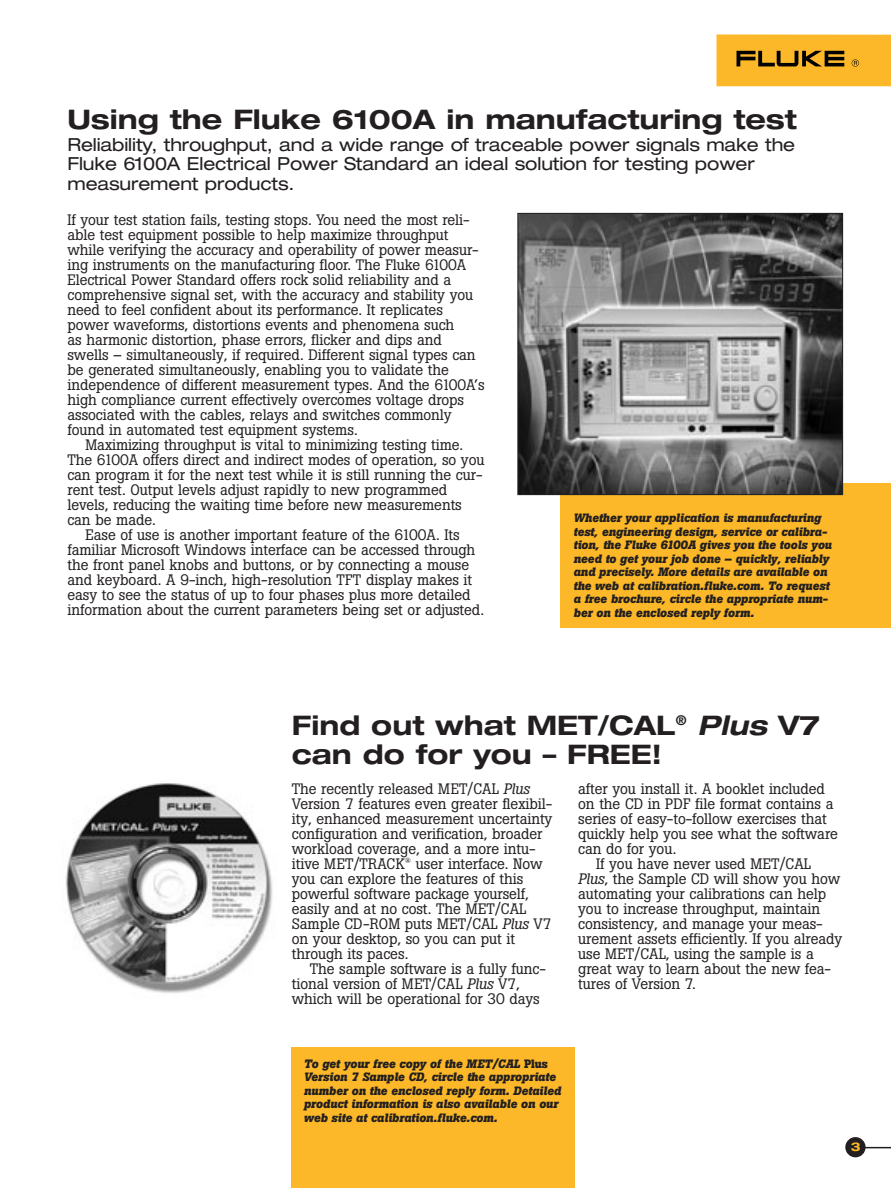
<style>
.page{position:relative;width:891px;height:1188px;background:#fff}
.page>*{position:absolute;margin:0;border:0;box-sizing:border-box;transform-origin:0 0}
.t1{font:700 expanded 27px/28.5px "Helvetica Neue";color:#231f20}
.t2{font:expanded 18px/19.5px "Helvetica Neue";letter-spacing:-.005em;color:#231f20}
.t3{font:15px/15px "Boton";letter-spacing:-.005em;color:#231f20}
.t4{font:italic 700 12px/13.5px "Boton";letter-spacing:-.005em;color:#231f20}
.t5{font:700 expanded 12px "Helvetica Neue";color:#fcb828}
.s1{font-style:italic}
.s2{font-style:normal}
</style>
<div class="page">
<div style="left:560px;top:484px;width:331px;height:144px;background:#fcb828"></div>
<hr style="left:848px;top:1147px;width:43px;height:1px;background:#231f20">
<div style="left:717px;top:34px;width:174px;height:52px;background:#fcb828"></div>
<svg style="left:737px;top:51px;width:107px;height:15px"></svg>
<svg style="left:852px;top:59px;width:7px;height:8px"></svg>
<div style="left:845px;top:1137px;width:21px;height:20px;background:#231f20;border-radius:50%"></div>
<img style="left:519px;top:215px;width:322px;height:278px">
<div style="left:517px;top:213px;width:326px;height:282px;border:1px solid #231f20"></div>
<img style="left:65px;top:783px;width:208px;height:210px">
<div style="left:292px;top:1047px;width:283px;height:141px;background:#fcb828"></div>
<h1 class="t1" style="left:67px;top:108px;width:731px">Using the Fluke 6100A in manufacturing test</h1>
<p class="t2" style="left:67px;top:136px;width:729px">Reliability, throughput, and a wide range of traceable power signals make the<br>Fluke 6100A Electrical Power Standard an ideal solution for testing power measurement products.</p>
<p class="t3" style="left:67px;top:214px;width:419px">If your test station fails, testing stops. You need the most reli&shy;able test equipment possible to help maximize throughput while verifying the accuracy and operability of power measur&shy;ing instruments on the manufacturing floor. The Fluke 6100A Electrical Power Standard offers rock solid reliability and a comprehensive signal set, with the accuracy and stability you need to feel confident about its performance. It replicates power waveforms, distortions events and phenomena such<br>as harmonic distortion, phase errors, flicker and dips and swells – simultaneously, if required. Different signal types can be generated simultaneously, enabling you to validate the independence of different measurement types. And the 6100A’s high compliance current effectively overcomes voltage drops associated with the cables, relays and switches commonly found in automated test equipment systems.</p>
<p class="t3" style="left:85px;top:439px;width:379px">Maximizing throughput is vital to minimizing testing time.</p>
<p class="t3" style="left:67px;top:454px;width:419px">The 6100A offers direct and indirect modes of operation, so you</p>
<p class="t3" style="left:67px;top:469px;width:417px">can program it for the next test while it is still running the cur-</p>
<p class="t3" style="left:67px;top:484px;width:381px">rent test. Output levels adjust rapidly to new programmed</p>
<p class="t3" style="left:67px;top:499px;width:396px">levels, reducing the waiting time before new measurements</p>
<p class="t3" style="left:67px;top:514px;width:90px">can be made.</p>
<p class="t3" style="left:85px;top:529px;width:376px">Ease of use is another important feature of the 6100A. Its</p>
<p class="t3" style="left:67px;top:544px;width:409px">familiar Microsoft Windows interface can be accessed through</p>
<p class="t3" style="left:67px;top:559px;width:403px">the front panel knobs and buttons, or by connecting a mouse</p>
<p class="t3" style="left:67px;top:574px;width:406px">and keyboard. A 9-inch, high-resolution TFT display makes it</p>
<p class="t3" style="left:67px;top:589px;width:405px">easy to see the status of up to four phases plus more detailed</p>
<p class="t3" style="left:67px;top:604px;width:418px">information about the current parameters being set or adjusted.</p>
<p class="t4" style="left:573px;top:513px;width:260px">Whether your application is manufacturing test, engineering design, service or calibra&shy;tion, the Fluke 6100A gives you the tools you need to get your job done – quickly, reliably and precisely. More details are available on the web at calibration.fluke.com. To request a free brochure, circle the appropriate num&shy;ber on the enclosed reply form.</p>
<h1 class="t1" style="left:292px;top:714px;width:530px">Find out what MET/CAL<sup>®</sup> <span class="s1">Plus</span> V7 can do for you – FREE!</h1>
<p class="t3" style="left:292px;top:782px;width:262px">The recently released MET/CAL <span class="s1">Plus </span>Version 7 features even greater flexibil&shy;ity, enhanced measurement uncertainty configuration and verification, broader workload coverage, and a more intu&shy;itive MET/TRACK<sup>®</sup> user interface. Now you can explore the features of this powerful software package yourself, easily and at no cost. The MET/CAL Sample CD-ROM puts MET/CAL <span class="s1">Plus</span> V7 on your desktop, so you can put it through its paces.</p>
<p class="t3" style="left:292px;top:962px;width:256px;text-indent:18px">The sample software is a fully func&shy;tional version of MET/CAL <span class="s1">Plus</span> V7, which will be operational for 30 days</p>
<p class="t3" style="left:578px;top:782px;width:248px">after you install it. A booklet included</p>
<p class="t3" style="left:578px;top:797px;width:257px">on the CD in PDF file format contains a</p>
<p class="t3" style="left:578px;top:812px;width:250px">series of easy-to-follow exercises that</p>
<p class="t3" style="left:578px;top:827px;width:261px">quickly help you see what the software</p>
<p class="t3" style="left:578px;top:842px;width:100px">can do for you.</p>
<p class="t3" style="left:596px;top:857px;width:216px">If you have never used MET/CAL</p>
<p class="t3" style="left:578px;top:872px;width:264px"><span class="s1">Plus</span>, the Sample CD will show you how</p>
<p class="t3" style="left:578px;top:887px;width:249px">automating your calibrations can help</p>
<p class="t3" style="left:578px;top:902px;width:244px">you to increase throughput, maintain</p>
<p class="t3" style="left:578px;top:917px;width:246px">consistency, and manage your meas-</p>
<p class="t3" style="left:578px;top:932px;width:266px">urement assets efficiently. If you already</p>
<p class="t3" style="left:578px;top:947px;width:237px">use MET/CAL, using the sample is a</p>
<p class="t3" style="left:578px;top:962px;width:254px">great way to learn about the new fea-</p>
<p class="t3" style="left:578px;top:977px;width:119px">tures of Version 7.</p>
<p class="t4" style="left:304px;top:1058px;width:259px">To get your free copy of the MET/CAL <span class="s2">Plus </span>Version 7 Sample CD, circle the appropriate number on the enclosed reply form. Detailed product information is also available on our web site at calibration.fluke.com.</p>
<p class="t5" style="left:851px;top:1142px;width:11px">3</p>
</div>
